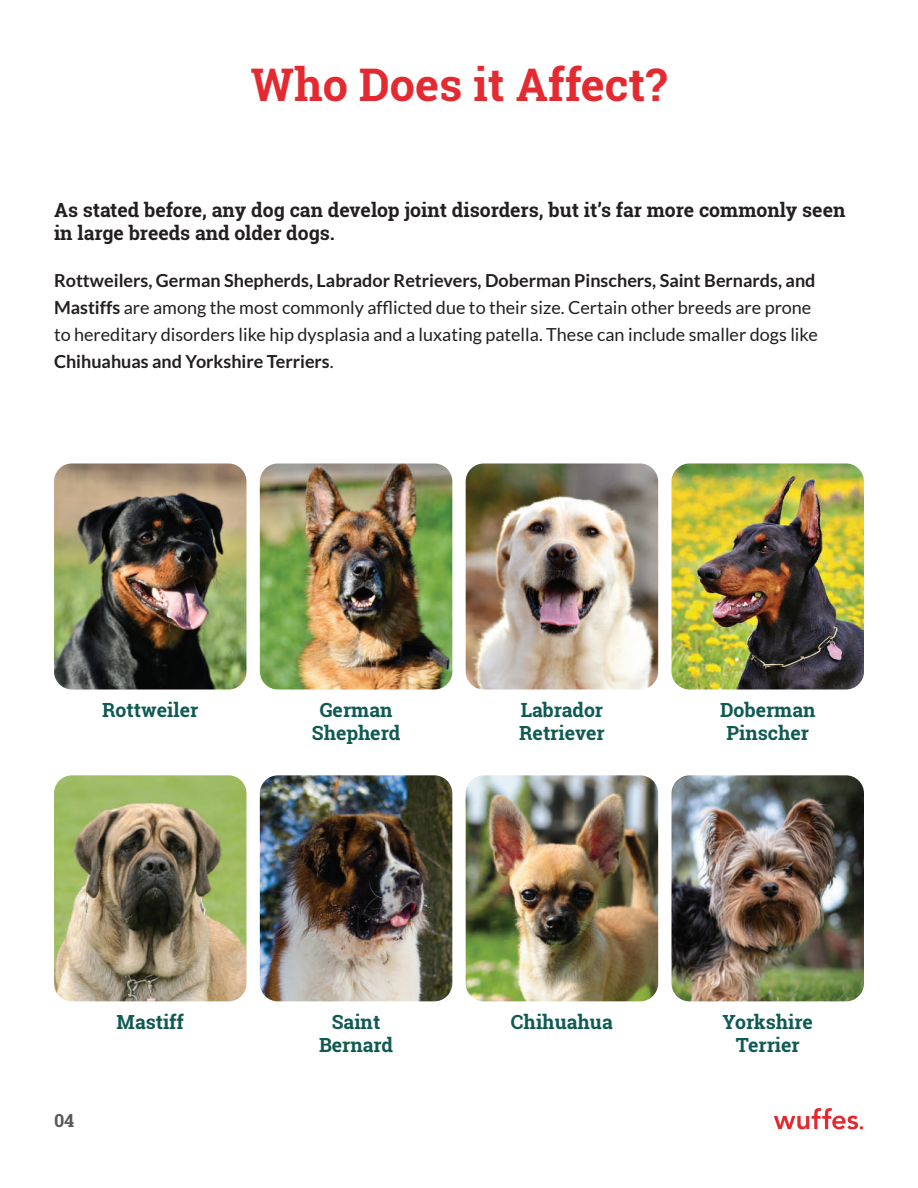
<style>
.page{position:relative;width:918px;height:1188px;background:#fff}
.page>*{position:absolute;margin:0;border:0;box-sizing:border-box;transform-origin:0 0}
.t1{font:700 45px "Roboto Slab";color:#e42a31}
.t2{font:700 19.5px/23.4px "Roboto Slab";color:#0f5a52;text-align:center}
.t3{font:700 19.5px/23.4px "Roboto Slab";color:#231f20}
.t4{font:18px/27px "Lato";color:#231f20}
.t5{font:700 18px "Roboto Slab";color:#57585a}
.s1{font-weight:700}
</style>
<div class="page">
<svg style="left:774px;top:1108px;width:89px;height:22px"></svg>
<img style="left:54px;top:463px;width:193px;height:227px">
<img style="left:54px;top:775px;width:193px;height:226px">
<img style="left:260px;top:463px;width:192px;height:227px">
<img style="left:260px;top:775px;width:192px;height:226px">
<img style="left:466px;top:463px;width:192px;height:227px">
<img style="left:466px;top:775px;width:192px;height:226px">
<img style="left:671px;top:463px;width:193px;height:227px">
<img style="left:671px;top:775px;width:193px;height:226px">
<h1 class="t1" style="left:251px;top:54px;width:418px">Who Does it Affect?</h1>
<p class="t3" style="left:54px;top:198px;width:793px">As stated before, any dog can develop joint disorders, but it’s far more commonly seen in large breeds and older dogs.</p>
<p class="t4" style="left:54px;top:267px;width:765px"><span class="s1">Rottweilers, German Shepherds, Labrador Retrievers, Doberman Pinschers, Saint Bernards, and Mastiffs</span> are among the most commonly afflicted due to their size. Certain other breeds are prone to hereditary disorders like hip dysplasia and a luxating patella. These can include smaller dogs like <span class="s1">Chihuahuas and Yorkshire Terriers</span>.</p>
<p class="t2" style="left:102px;top:698px;width:98px">Rottweiler</p>
<p class="t5" style="left:54px;top:1108px;width:22px">04</p>
<p class="t2" style="left:117px;top:1010px;width:69px">Mastiff</p>
<p class="t2" style="left:312px;top:698px;width:90px">German<br>Shepherd</p>
<p class="t2" style="left:319px;top:1010px;width:76px">Saint<br>Bernard</p>
<p class="t2" style="left:519px;top:698px;width:87px;text-align:left">Labrador<br>Retriever</p>
<p class="t2" style="left:720px;top:698px;width:97px">Doberman<br>Pinscher</p>
<p class="t2" style="left:511px;top:1010px;width:103px">Chihuahua</p>
<p class="t2" style="left:723px;top:1010px;width:92px">Yorkshire<br>Terrier</p>
</div>
